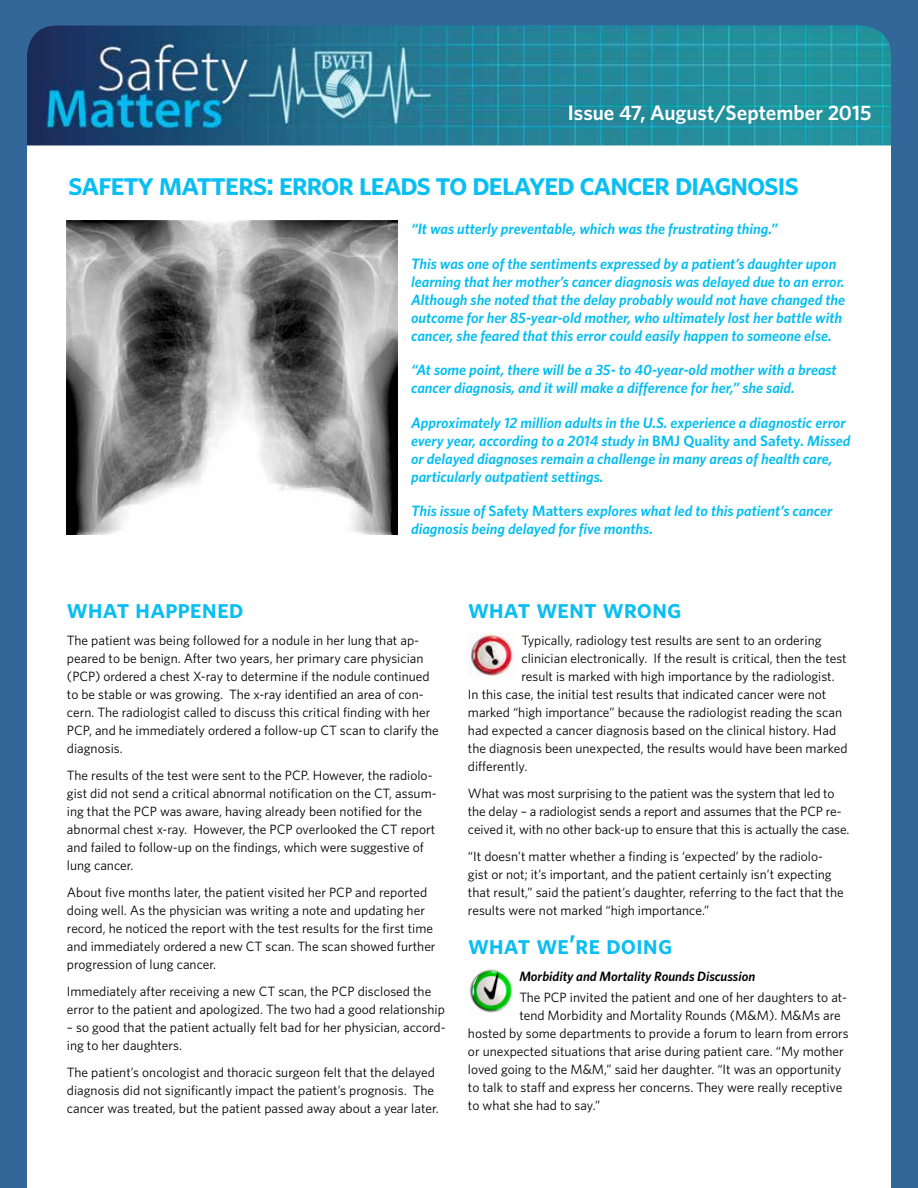
<style>
.page{position:relative;width:918px;height:1188px;background:#369}
.page>*{position:absolute;margin:0;border:0;box-sizing:border-box;transform-origin:0 0}
.t1{font:32.7px "Whitney Semibold SC";letter-spacing:-.04em;color:#09bef2}
.t2{font:27px "Whitney Semibold SC";color:#09bef2}
.t3{font:600 21px "Whitney";color:#fff}
.t4{font:italic 600 15px/18px "Whitney";color:#00bdf2}
.t5{font:13.5px/18px "Whitney";color:#000}
.t6{font:italic 600 13.5px "Whitney";color:#000}
.s1{font-style:normal}
</style>
<div class="page">
<div style="left:27px;top:145px;width:864px;height:1043px;background:#fff"></div>
<img style="left:27px;top:26px;width:864px;height:119px">
<img style="left:67px;top:220px;width:331px;height:315px">
<img style="left:468px;top:967px;width:45px;height:48px">
<img style="left:469px;top:633px;width:46px;height:45px">
<h3 class="t3" style="left:568px;top:100px;width:305px">Issue 47, August/September 2015</h3>
<h1 class="t1" style="left:68px;top:164px;width:732px">safety matters: error leads to delayed cancer diagnosis</h1>
<p class="t4" style="left:411px;top:219px;width:368px">“It was utterly preventable, which was the frustrating thing.”</p>
<p class="t4" style="left:411px;top:254px;width:436px">This was one of the sentiments expressed by a patient’s daughter upon learning that her mother’s cancer diagnosis was delayed due to an error.<br>Although she noted that the delay probably would not have changed the outcome for her 85-year-old mother, who ultimately lost her battle with cancer, she feared that this error could easily happen to someone else.</p>
<p class="t4" style="left:411px;top:360px;width:427px">“At some point, there will be a 35- to 40-year-old mother with a breast cancer diagnosis, and it will make a difference for her,” she said.</p>
<p class="t4" style="left:411px;top:413px;width:441px">Approximately 12 million adults in the U.S. experience a diagnostic error every year, according to a 2014 study in <span class="s1">BMJ Quality and Safety</span>. Missed or delayed diagnoses remain a challenge in many areas of health care, particularly outpatient settings.</p>
<p class="t4" style="left:411px;top:501px;width:423px">This issue of <span class="s1">Safety Matters</span> explores what led to this patient’s cancer diagnosis being delayed for five months.</p>
<h2 class="t2" style="left:67px;top:592px;width:178px">what happened</h2>
<p class="t5" style="left:67px;top:631px;width:373px">The patient was being followed for a nodule in her lung that ap&shy;peared to be benign. After two years, her primary care physician (PCP) ordered a chest X-ray to determine if the nodule continued to be stable or was growing. The x-ray identified an area of con&shy;cern. The radiologist called to discuss this critical finding with her PCP, and he immediately ordered a follow-up CT scan to clarify the diagnosis.</p>
<p class="t5" style="left:67px;top:766px;width:371px">The results of the test were sent to the PCP. However, the radiolo&shy;gist did not send a critical abnormal notification on the CT, assum&shy;ing that the PCP was aware, having already been notified for the abnormal chest x-ray. However, the PCP overlooked the CT report and failed to follow-up on the findings, which were suggestive of lung cancer.</p>
<p class="t5" style="left:67px;top:883px;width:370px">About five months later, the patient visited her PCP and reported doing well. As the physician was writing a note and updating her record, he noticed the report with the test results for the first time and immediately ordered a new CT scan. The scan showed further progression of lung cancer.</p>
<p class="t5" style="left:67px;top:982px;width:379px">Immediately after receiving a new CT scan, the PCP disclosed the error to the patient and apologized. The two had a good relationship</p>
<p class="t5" style="left:67px;top:1018px;width:380px">– so good that the patient actually felt bad for her physician, accord&shy;ing to her daughters.</p>
<p class="t5" style="left:67px;top:1063px;width:373px">The patient’s oncologist and thoracic surgeon felt that the delayed diagnosis did not significantly impact the patient’s prognosis. The cancer was treated, but the patient passed away about a year later.</p>
<h2 class="t2" style="left:468px;top:592px;width:215px">what went wrong</h2>
<p class="t5" style="left:521px;top:631px;width:302px">Typically, radiology test results are sent to an ordering</p>
<p class="t5" style="left:521px;top:649px;width:327px">clinician electronically. If the result is critical, then the test</p>
<p class="t5" style="left:521px;top:667px;width:315px">result is marked with high importance by the radiologist.</p>
<p class="t5" style="left:468px;top:685px;width:360px">In this case, the initial test results that indicated cancer were not</p>
<p class="t5" style="left:468px;top:703px;width:376px">marked “high importance” because the radiologist reading the scan</p>
<p class="t5" style="left:468px;top:721px;width:370px">had expected a cancer diagnosis based on the clinical history. Had</p>
<p class="t5" style="left:468px;top:739px;width:381px">the diagnosis been unexpected, the results would have been marked</p>
<p class="t5" style="left:468px;top:757px;width:61px">differently.</p>
<p class="t5" style="left:468px;top:784px;width:383px">What was most surprising to the patient was the system that led to the delay – a radiologist sends a report and assumes that the PCP re&shy;ceived it, with no other back-up to ensure that this is actually the case.</p>
<p class="t5" style="left:468px;top:847px;width:377px">“It doesn’t matter whether a finding is ‘expected’ by the radiolo&shy;gist or not; it’s important, and the patient certainly isn’t expecting that result,” said the patient’s daughter, referring to the fact that the results were not marked “high importance.”</p>
<h2 class="t2" style="left:468px;top:928px;width:206px">what we’re doing</h2>
<p class="t6" style="left:519px;top:968px;width:237px">Morbidity and Mortality Rounds Discussion</p>
<p class="t5" style="left:519px;top:988px;width:329px">The PCP invited the patient and one of her daughters to at-</p>
<p class="t5" style="left:519px;top:1006px;width:323px">tend Morbidity and Mortality Rounds (M&amp;M). M&amp;Ms are</p>
<p class="t5" style="left:468px;top:1024px;width:382px">hosted by some departments to provide a forum to learn from errors</p>
<p class="t5" style="left:468px;top:1042px;width:377px">or unexpected situations that arise during patient care. “My mother</p>
<p class="t5" style="left:468px;top:1060px;width:375px">loved going to the M&amp;M,” said her daughter. “It was an opportunity</p>
<p class="t5" style="left:468px;top:1078px;width:376px">to talk to staff and express her concerns. They were really receptive</p>
<p class="t5" style="left:468px;top:1096px;width:134px">to what she had to say.”</p>
</div>
